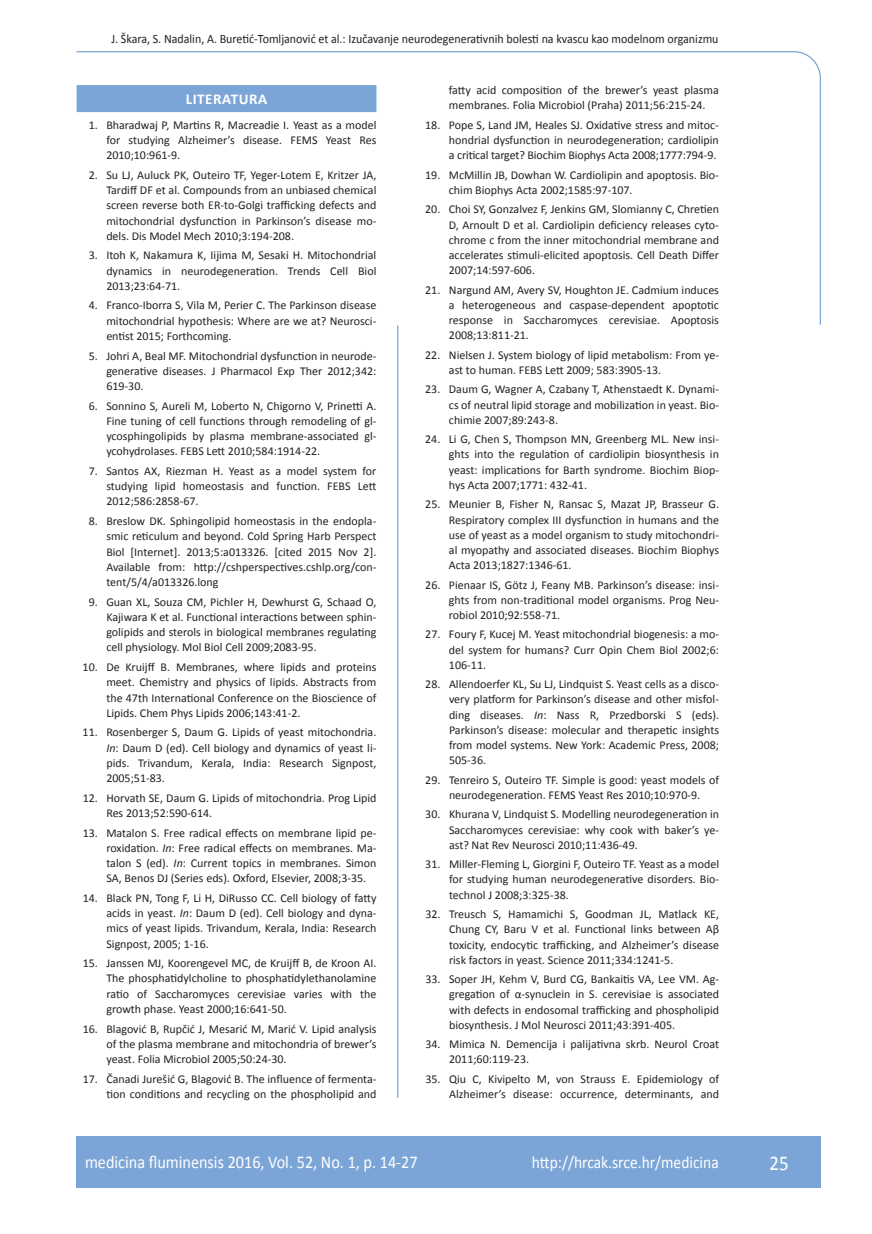
<style>
.page{position:relative;width:872px;height:1234px;background:#fff}
.page>*{position:absolute;margin:0;border:0;box-sizing:border-box;transform-origin:0 0}
.t1{font:21px "Calibri";color:#fff;scale:.9 1}
.t2{font:18px "Calibri";color:#fff;scale:.9 1}
.t3{font:17.25px "Calibri";color:#fff;scale:.9 1}
.t4{font:700 15px "Calibri";color:#fff}
.t5{font:12.75px "Calibri";color:#231f20;scale:.94 1}
.t6{font:12px/15.3px "Calibri";color:#231f20;text-align:justify}
.s1{font-style:italic}
</style>
<div class="page">
<svg style="left:76px;top:51px;width:745px;height:275px"></svg>
<hr style="left:397px;top:325px;width:1px;height:772px;background:#7ca5d7">
<div style="left:77px;top:1135px;width:744px;height:51px;background:#7ca5d7"></div>
<div style="left:77px;top:85px;width:299px;height:27px;background:#7ca5d7"></div>
<p class="t5" style="left:111px;top:30px;width:647px">J. Škara, S. Nadalin, A. Buretić-Tomljanović et al.: Izučavanje neurodegenerativnih bolesti na kvascu kao modelnom organizmu</p>
<p class="t4" style="left:186px;top:90px;width:81px">LITE RATU RA</p>
<p class="t6" style="left:106px;top:116px;width:271px;text-indent:-18px">1. Bharadwaj P, Martins R, Macreadie I. Yeast as a model for studying Alzheimer’s disease. FEMS Yeast Res 2010;10:961-9.</p>
<p class="t6" style="left:106px;top:166px;width:272px;text-indent:-18px">2. Su LJ, Auluck PK, Outeiro TF, Yeger-Lotem E, Kritzer JA, Tardiff DF et al. Compounds from an unbiased chemical screen reverse both ER-to-Golgi trafficking defects and mitochondrial dysfunction in Parkinson’s disease mo&shy;dels. Dis Model Mech 2010;3:194-208.</p>
<p class="t6" style="left:106px;top:247px;width:271px;text-indent:-18px">3. Itoh K, Nakamura K, Iijima M, Sesaki H. Mitochondrial dynamics in neurodegeneration. Trends Cell Biol 2013;23:64-71.</p>
<p class="t6" style="left:106px;top:297px;width:271px;text-indent:-18px">4. Franco-Iborra S, Vila M, Perier C. The Parkinson disease mitochondrial hypothesis: Where are we at? Neurosci&shy;entist 2015; Forthcoming.</p>
<p class="t6" style="left:106px;top:347px;width:271px;text-indent:-18px">5. Johri A, Beal MF. Mitochondrial dysfunction in neurode&shy;generative diseases. J Pharmacol Exp Ther 2012;342:<br>619-30.</p>
<p class="t6" style="left:106px;top:397px;width:271px;text-indent:-18px">6. Sonnino S, Aureli M, Loberto N, Chigorno V, Prinetti A.<br>Fine tuning of cell functions through remodeling of gl&shy;ycosphingolipids by plasma membrane-associated gl&shy;ycohydrolases. FEBS Lett 2010;584:1914-22.</p>
<p class="t6" style="left:106px;top:462px;width:272px;text-indent:-18px">7. Santos AX, Riezman H. Yeast as a model system for studying lipid homeostasis and function. FEBS Lett 2012;586:2858-67.</p>
<p class="t6" style="left:106px;top:512px;width:272px;text-indent:-18px">8. Breslow DK. Sphingolipid homeostasis in the endopla&shy;smic reticulum and beyond. Cold Spring Harb Perspect Biol [Internet]. 2013;5:a013326. [cited 2015 Nov 2].<br>Available from: http://cshperspectives.cshlp.org/con&shy;tent/5/4/a013326.long</p>
<p class="t6" style="left:106px;top:593px;width:272px;text-indent:-18px">9. Guan XL, Souza CM, Pichler H, Dewhurst G, Schaad O, Kajiwara K et al. Functional interactions between sphin&shy;golipids and sterols in biological membranes regulating cell physiology. Mol Biol Cell 2009;2083-95.</p>
<p class="t6" style="left:106px;top:658px;width:271px;text-indent:-24px">10. De Kruijff B. Membranes, where lipids and proteins meet. Chemistry and physics of lipids. Abstracts from the 47th International Conference on the Bioscience of Lipids. Chem Phys Lipids 2006;143:41-2.</p>
<p class="t6" style="left:106px;top:724px;width:271px;text-indent:-24px">11. Rosenberger S, Daum G. Lipids of yeast mitochondria.<br><span class="s1">In</span>: Daum D (ed). Cell biology and dynamics of yeast li&shy;pids. Trivandum, Kerala, India: Research Signpost, 2005;51-83.</p>
<p class="t6" style="left:106px;top:789px;width:271px;text-indent:-24px">12. Horvath SE, Daum G. Lipids of mitochondria. Prog Lipid<br>Res 2013;52:590-614.</p>
<p class="t6" style="left:106px;top:824px;width:272px;text-indent:-24px">13. Matalon S. Free radical effects on membrane lipid pe&shy;roxidation. <span class="s1">In</span>: Free radical effects on membranes. Ma&shy;talon S (ed). <span class="s1">In</span>: Current topics in membranes. Simon SA, Benos DJ (Series eds). Oxford, Elsevier, 2008;3-35.</p>
<p class="t6" style="left:106px;top:889px;width:272px;text-indent:-24px">14. Black PN, Tong F, Li H, DiRusso CC. Cell biology of fatty acids in yeast. <span class="s1">In</span>: Daum D (ed). Cell biology and dyna&shy;mics of yeast lipids. Trivandum, Kerala, India: Research Signpost, 2005; 1-16.</p>
<p class="t6" style="left:106px;top:954px;width:272px;text-indent:-24px">15. Janssen MJ, Koorengevel MC, de Kruijff B, de Kroon AI.<br>The phosphatidylcholine to phosphatidylethanolamine ratio of Saccharomyces cerevisiae varies with the growth phase. Yeast 2000;16:641-50.</p>
<p class="t6" style="left:106px;top:1020px;width:271px;text-indent:-24px">16. Blagović B, Rupčić J, Mesarić M, Marić V. Lipid analysis of the plasma membrane and mitochondria of brewer’s yeast. Folia Microbiol 2005;50:24-30.</p>
<p class="t6" style="left:83px;top:1070px;width:295px;text-align:right">17. Čanadi Jurešić G, Blagović B. The influence of fermenta&shy;tion conditions and recycling on the phospholipid and</p>
<p class="t6" style="left:449px;top:82px;width:271px">fatty acid composition of the brewer’s yeast plasma membranes. Folia Microbiol (Praha) 2011;56:215-24.</p>
<p class="t6" style="left:449px;top:117px;width:271px;text-indent:-24px">18. Pope S, Land JM, Heales SJ. Oxidative stress and mitoc&shy;hondrial dysfunction in neurodegeneration; cardiolipin a critical target? Biochim Biophys Acta 2008;1777:794-9.</p>
<p class="t6" style="left:449px;top:166px;width:271px;text-indent:-24px">19. McMillin JB, Dowhan W. Cardiolipin and apoptosis. Bio&shy;chim Biophys Acta 2002;1585:97-107.</p>
<p class="t6" style="left:449px;top:201px;width:272px;text-indent:-24px">20. Choi SY, Gonzalvez F, Jenkins GM, Slomianny C, Chretien D, Arnoult D et al. Cardiolipin deficiency releases cyto&shy;chrome c from the inner mitochondrial membrane and accelerates stimuli-elicited apoptosis. Cell Death Differ 2007;14:597-606.</p>
<p class="t6" style="left:449px;top:281px;width:272px;text-indent:-24px">21. Nargund AM, Avery SV, Houghton JE. Cadmium induces a heterogeneous and caspase-dependent apoptotic response in Saccharomyces cerevisiae. Apoptosis 2008;13:811-21.</p>
<p class="t6" style="left:449px;top:346px;width:271px;text-indent:-24px">22. Nielsen J. System biology of lipid metabolism: From ye&shy;ast to human. FEBS Lett 2009; 583:3905-13.</p>
<p class="t6" style="left:449px;top:381px;width:271px;text-indent:-24px">23. Daum G, Wagner A, Czabany T, Athenstaedt K. Dynami&shy;cs of neutral lipid storage and mobilization in yeast. Bio&shy;chimie 2007;89:243-8.</p>
<p class="t6" style="left:449px;top:431px;width:271px;text-indent:-24px">24. Li G, Chen S, Thompson MN, Greenberg ML. New insi&shy;ghts into the regulation of cardiolipin biosynthesis in yeast: implications for Barth syndrome. Biochim Biop&shy;hys Acta 2007;1771: 432-41.</p>
<p class="t6" style="left:449px;top:496px;width:272px;text-indent:-24px">25. Meunier B, Fisher N, Ransac S, Mazat JP, Brasseur G.<br>Respiratory complex III dysfunction in humans and the use of yeast as a model organism to study mitochondri&shy;al myopathy and associated diseases. Biochim Biophys Acta 2013;1827:1346-61.</p>
<p class="t6" style="left:449px;top:576px;width:271px;text-indent:-24px">26. Pienaar IS, Götz J, Feany MB. Parkinson’s disease: insi&shy;ghts from non-traditional model organisms. Prog Neu&shy;robiol 2010;92:558-71.</p>
<p class="t6" style="left:449px;top:626px;width:272px;text-indent:-24px">27. Foury F, Kucej M. Yeast mitochondrial biogenesis: a mo&shy;del system for humans? Curr Opin Chem Biol 2002;6:<br>106-11.</p>
<p class="t6" style="left:449px;top:676px;width:272px;text-indent:-24px">28. Allendoerfer KL, Su LJ, Lindquist S. Yeast cells as a disco&shy;very platform for Parkinson’s disease and other misfol&shy;ding diseases. <span class="s1">In</span>: Nass R, Przedborski S (eds).<br>Parkinson’s disease: molecular and therapetic insights from model systems. New York: Academic Press, 2008; 505-36.</p>
<p class="t6" style="left:425px;top:771px;width:295px;text-align:center">29. Tenreiro S, Outeiro TF. Simple is good: yeast models of neurodegeneration. FEMS Yeast Res 2010;10:970-9.</p>
<p class="t6" style="left:449px;top:806px;width:271px;text-indent:-24px">30. Khurana V, Lindquist S. Modelling neurodegeneration in Saccharomyces cerevisiae: why cook with baker’s ye&shy;ast? Nat Rev Neurosci 2010;11:436-49.</p>
<p class="t6" style="left:449px;top:856px;width:271px;text-indent:-24px">31. Miller-Fleming L, Giorgini F, Outeiro TF. Yeast as a model for studying human neurodegenerative disorders. Bio&shy;technol J 2008;3:325-38.</p>
<p class="t6" style="left:449px;top:905px;width:271px;text-indent:-24px">32. Treusch S, Hamamichi S, Goodman JL, Matlack KE, Chung CY, Baru V et al. Functional links between Aβ toxicity, endocytic trafficking, and Alzheimer’s disease risk factors in yeast. Science 2011;334:1241-5.</p>
<p class="t6" style="left:449px;top:970px;width:272px;text-indent:-24px">33. Soper JH, Kehm V, Burd CG, Bankaitis VA, Lee VM. Ag&shy;gregation of α-synuclein in S. cerevisiae is associated with defects in endosomal trafficking and phospholipid biosynthesis. J Mol Neurosci 2011;43:391-405.</p>
<p class="t6" style="left:449px;top:1035px;width:271px;text-indent:-24px">34. Mimica N. Demencija i palijativna skrb. Neurol Croat<br>2011;60:119-23.</p>
<p class="t6" style="left:425px;top:1070px;width:295px;text-align:right">35. Qiu C, Kivipelto M, von Strauss E. Epidemiology of<br>Alzheimer’s disease: occurrence, determinants, and</p>
<h2 class="t2" style="left:85px;top:1150px;width:371px">medicina fluminensis 2016, Vol. 52, No. 1, p. 14-27</h2>
<h3 class="t3" style="left:532px;top:1151px;width:209px">http://hrcak.srce.hr/medicina</h3>
<h1 class="t1" style="left:769px;top:1149px;width:23px">25</h1>
</div>
